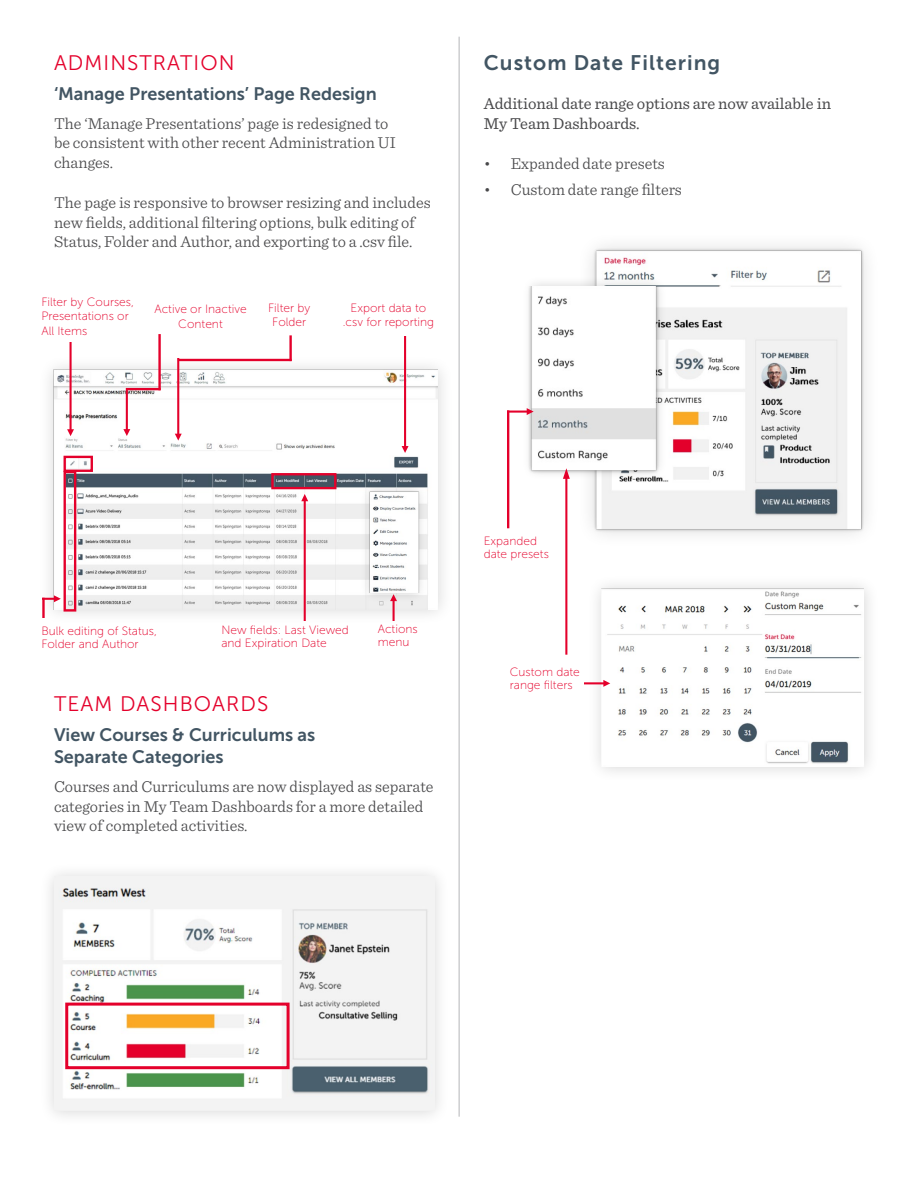
<style>
.page{position:relative;width:918px;height:1188px;background:#fff}
.page>*{position:absolute;margin:0;border:0;box-sizing:border-box;transform-origin:0 0}
.t1{font:21px "Museo Sans 300";letter-spacing:.05em;color:#e4002b}
.t2{font:21px "Museo Sans 700";letter-spacing:.05em;color:#425563}
.t3{font:18px/22.5px "Museo Sans 700";color:#425563}
.t4{font:300 16.5px/19.8px "Sentinel";color:#48484a}
.t5{font:16.5px/19.8px "Sentinel";color:#48484a}
.t6{font:12px/14.4px "Museo Sans 100";color:#e4002b}
</style>
<div class="page">
<hr style="left:459px;top:37px;width:1px;height:1080px;background:#b4b6b8">
<div style="left:39px;top:354px;width:415px;height:272px;background:#000;opacity:.16"></div>
<img style="left:54px;top:370px;width:383px;height:239px">
<hr style="left:126px;top:388px;width:2px;height:42px;background:#e4002b">
<svg style="left:123px;top:429px;width:7px;height:7px"></svg>
<hr style="left:126px;top:388px;width:35px;height:2px;background:#e4002b">
<hr style="left:158px;top:334px;width:3px;height:56px;background:#e4002b">
<hr style="left:70px;top:342px;width:2px;height:88px;background:#e4002b">
<svg style="left:67px;top:429px;width:7px;height:7px"></svg>
<hr style="left:177px;top:359px;width:2px;height:76px;background:#e4002b">
<svg style="left:175px;top:434px;width:7px;height:7px"></svg>
<hr style="left:178px;top:359px;width:114px;height:2px;background:#e4002b">
<hr style="left:289px;top:335px;width:3px;height:26px;background:#e4002b">
<div style="left:39px;top:862px;width:411px;height:264px;background:#f3f3f3"></div>
<img style="left:59px;top:887px;width:370px;height:208px">
<div style="left:65px;top:1003px;width:225px;height:66px;border:3px solid #e4002b"></div>
<hr style="left:404px;top:336px;width:2px;height:111px;background:#e4002b">
<svg style="left:402px;top:446px;width:7px;height:7px"></svg>
<div style="left:360px;top:482px;width:68px;height:121px;background:#000;opacity:.16"></div>
<img style="left:368px;top:491px;width:51px;height:102px">
<hr style="left:393px;top:600px;width:2px;height:20px;background:#e4002b">
<svg style="left:390px;top:594px;width:7px;height:7px"></svg>
<div style="left:271px;top:473px;width:65px;height:16px;border:2px solid #e4002b"></div>
<div style="left:64px;top:456px;width:29px;height:16px;border:2px solid #e4002b"></div>
<div style="left:64px;top:471px;width:12px;height:141px;border:2px solid #e4002b"></div>
<hr style="left:304px;top:500px;width:2px;height:120px;background:#e4002b">
<svg style="left:301px;top:494px;width:7px;height:7px"></svg>
<svg style="left:42px;top:595px;width:19px;height:7px"></svg>
<img style="left:591px;top:247px;width:273px;height:286px">
<div style="left:521px;top:276px;width:147px;height:206px;background:#000;opacity:.16"></div>
<img style="left:526px;top:286px;width:135px;height:189px">
<hr style="left:508px;top:411px;width:20px;height:2px;background:#e4002b">
<svg style="left:527px;top:408px;width:7px;height:7px"></svg>
<div style="left:586px;top:574px;width:293px;height:208px;background:#000;opacity:.16"></div>
<img style="left:601px;top:589px;width:263px;height:178px">
<hr style="left:507px;top:410px;width:2px;height:118px;background:#e4002b">
<hr style="left:565px;top:477px;width:3px;height:178px;background:#e4002b">
<svg style="left:563px;top:468px;width:7px;height:11px"></svg>
<hr style="left:584px;top:682px;width:21px;height:2px;background:#e4002b">
<svg style="left:603px;top:680px;width:7px;height:7px"></svg>
<hr style="left:42px;top:598px;width:3px;height:20px;background:#e4002b">
<p class="t1" style="left:54px;top:51px;width:182px">ADMINSTRATION</p>
<p class="t3" style="left:54px;top:82px;width:324px">‘Manage Presentations’ Page Redesign</p>
<p class="t4" style="left:54px;top:112px;width:343px">The ‘Manage Presentations’ page is redesigned to be consistent with other recent Administration UI changes.</p>
<p class="t4" style="left:54px;top:191px;width:378px">The page is responsive to browser resizing and includes new fields, additional filtering options, bulk editing of<br>Status, Folder and Author, and exporting to a .csv file.</p>
<p class="t6" style="left:41px;top:295px;width:94px">Filter by Courses,<br>Presentations or<br>All Items</p>
<p class="t6" style="left:154px;top:302px;width:94px;text-align:center">Active or Inactive<br>Content</p>
<p class="t6" style="left:268px;top:301px;width:44px;text-align:center">Filter by<br>Folder</p>
<p class="t6" style="left:343px;top:301px;width:93px;text-align:center">Export data to .csv for reporting</p>
<p class="t2" style="left:484px;top:51px;width:238px">Custom Date Filtering</p>
<p class="t5" style="left:484px;top:93px;width:349px">Additional date range options are now available in<br>My Team Dashboards.</p>
<p class="t4" style="left:484px;top:152px;width:183px">• Expanded date presets</p>
<p class="t4" style="left:484px;top:178px;width:200px">• Custom date range filters</p>
<p class="t6" style="left:41px;top:624px;width:117px;line-height:13px">Bulk editing of Status,<br>Folder and Author</p>
<p class="t6" style="left:221px;top:624px;width:129px;line-height:13px">New fields: Last Viewed and Expiration Date</p>
<p class="t6" style="left:378px;top:622px;width:41px;line-height:13px">Actions menu</p>
<p class="t1" style="left:54px;top:692px;width:216px">TEAM DASHBOARDS</p>
<p class="t3" style="left:54px;top:723px;width:263px">View Courses &amp; Curriculums as<br>Separate Categories</p>
<p class="t4" style="left:54px;top:775px;width:381px">Courses and Curriculums are now displayed as separate categories in My Team Dashboards for a more detailed view of completed activities.</p>
<p class="t6" style="left:484px;top:535px;width:67px;line-height:13px">Expanded date presets</p>
<p class="t6" style="left:510px;top:665px;width:72px;line-height:13px">Custom date range filters</p>
</div>
